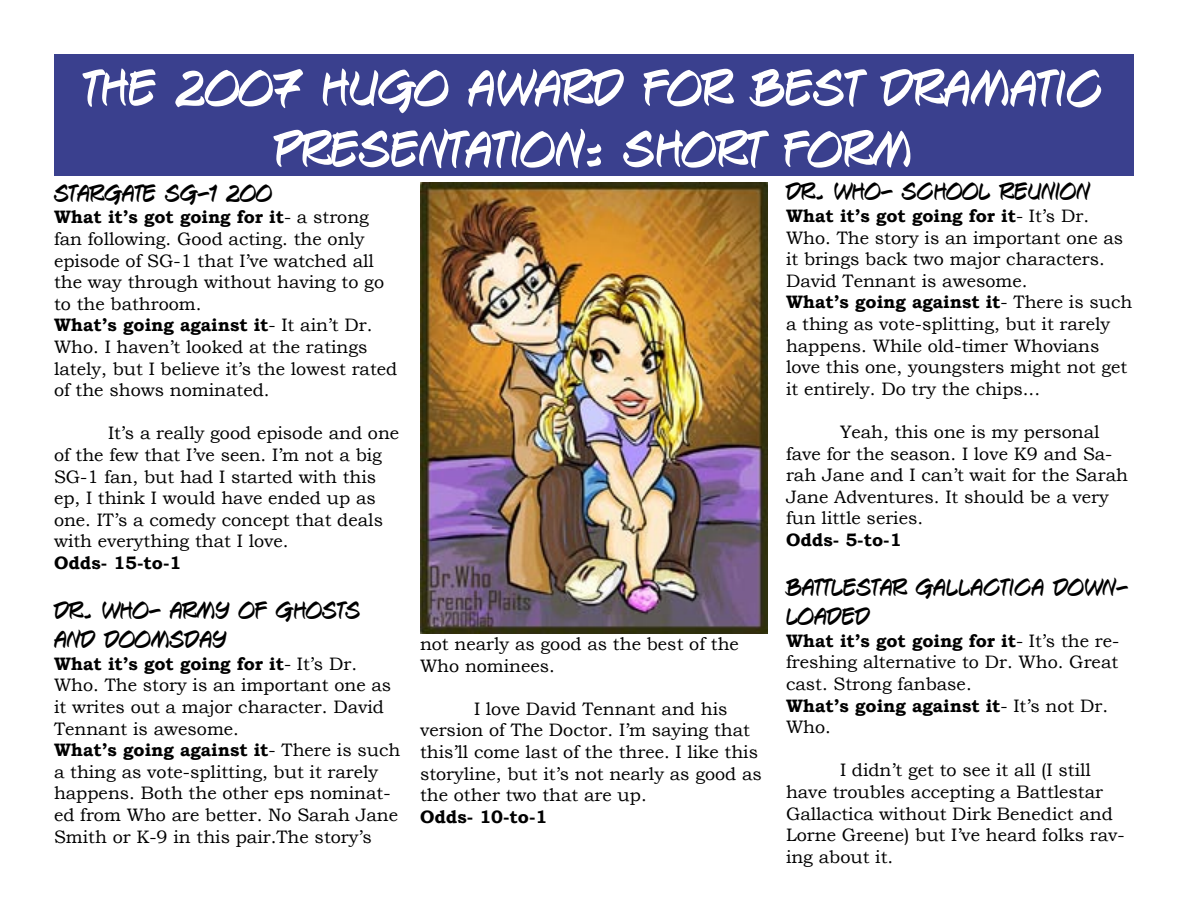
<style>
.page{position:relative;width:1188px;height:918px;background:#fff}
.page>*{position:absolute;margin:0;border:0;box-sizing:border-box;transform-origin:0 0}
.t1{font:51px/61.2px "Keelhauled BB";color:#fff;text-align:center}
.t2{font:24px/28.8px "Keelhauled BB";color:#000}
.t3{font:18px/21.6px "Bookman Old Style";color:#000}
.t4{font:700 18px "Bookman Old Style";color:#000}
.s1{font-weight:700}
</style>
<div class="page">
<div style="left:54px;top:54px;width:1080px;height:122px;background:#3a408e"></div>
<img style="left:420px;top:182px;width:348px;height:452px">
<h1 class="t1" style="left:83px;top:57px;width:1021px">THE 2007 HUGO AWARD FOR BEST DRAMATIC<br>PRESENTATION: SHORT FORM</h1>
<h2 class="t2" style="left:54px;top:179px;width:220px">STARGATE SG-1 200</h2>
<p class="t3" style="left:54px;top:207px;width:345px"><span class="s1">What it’s got going for it</span>- a strong fan following. Good acting. the only episode of SG-1 that I’ve watched all the way through without having to go to the bathroom.<br><span class="s1">What’s going against it</span>- It ain’t Dr.<br>Who. I haven’t looked at the ratings lately, but I believe it’s the lowest rated of the shows nominated.</p>
<p class="t3" style="left:54px;top:423px;width:347px;text-indent:54px">It’s a really good episode and one of the few that I’ve seen. I’m not a big SG-1 fan, but had I started with this ep, I think I would have ended up as one. IT’s a comedy concept that deals with everything that I love.</p>
<p class="t4" style="left:54px;top:550px;width:129px">Odds- 15-to-1</p>
<h2 class="t2" style="left:54px;top:596px;width:308px">DR. WHO- ARMY OF GHOSTS<br>AND DOOMSDAY</h2>
<p class="t3" style="left:54px;top:653px;width:348px"><span class="s1">What it’s got going for it</span>- It’s Dr.<br>Who. The story is an important one as it writes out a major character. David Tennant is awesome.<br><span class="s1">What’s going against it</span>- There is such a thing as vote-splitting, but it rarely happens. Both the other eps nominat&shy;ed from Who are better. No Sarah Jane Smith or K-9 in this pair.The story’s</p>
<h2 class="t2" style="left:786px;top:177px;width:306px">DR. WHO- SCHOOL REUNION</h2>
<p class="t3" style="left:786px;top:205px;width:348px"><span class="s1">What it’s got going for it</span>- It’s Dr.<br>Who. The story is an important one as it brings back two major characters.<br>David Tennant is awesome.<br><span class="s1">What’s going against it</span>- There is such a thing as vote-splitting, but it rarely happens. While old-timer Whovians love this one, youngsters might not get it entirely. Do try the chips...</p>
<p class="t3" style="left:786px;top:421px;width:343px;text-indent:54px">Yeah, this one is my personal fave for the season. I love K9 and Sa&shy;rah Jane and I can’t wait for the Sarah<br>Jane Adventures. It should be a very fun little series.</p>
<p class="t4" style="left:786px;top:527px;width:117px">Odds- 5-to-1</p>
<h2 class="t2" style="left:786px;top:573px;width:344px">BATTLESTAR GALLACTICA DOWN-<br>LOADED</h2>
<p class="t3" style="left:786px;top:630px;width:335px"><span class="s1">What it’s got going for it</span>- It’s the re&shy;freshing alternative to Dr. Who. Great cast. Strong fanbase.<br><span class="s1">What’s going against it</span>- It’s not Dr.<br>Who.</p>
<p class="t3" style="left:786px;top:760px;width:340px;text-indent:54px">I didn’t get to see it all (I still have troubles accepting a Battlestar<br>Gallactica without Dirk Benedict and<br>Lorne Greene) but I’ve heard folks rav&shy;ing about it.</p>
<p class="t3" style="left:420px;top:633px;width:320px">not nearly as good as the best of the<br>Who nominees.</p>
<p class="t3" style="left:420px;top:698px;width:344px;text-indent:54px">I love David Tennant and his version of The Doctor. I’m saying that this’ll come last of the three. I like this storyline, but it’s not nearly as good as the other two that are up.</p>
<p class="t4" style="left:420px;top:804px;width:129px">Odds- 10-to-1</p>
</div>
